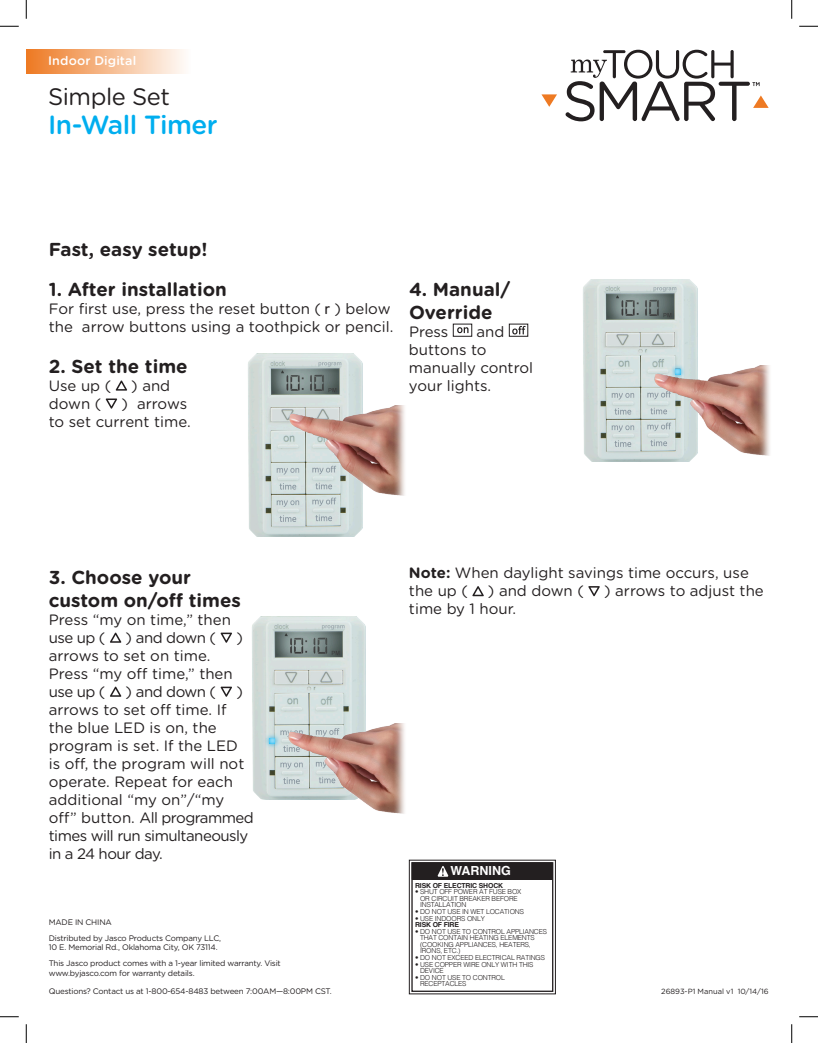
<style>
.page{position:relative;width:818px;height:1043px;background:#fff}
.page>*{position:absolute;margin:0;border:0;box-sizing:border-box;transform-origin:0 0}
.Diagram_Body{font:500 26.25px "Gotham Rounded";letter-spacing:-.02em;color:#00aeef}
.Diagram_Body-2{font:23.75px "Gotham Rounded";letter-spacing:-.02em;color:#231f20}
.Body_1{font:700 18.75px/22.5px "Gotham Rounded";color:#231f20}
.Body_1-2{font:15px/18px "Gotham Rounded";color:#231f20}
.Body_1-3{font:15px "Gotham Rounded";letter-spacing:-.035em;color:#231f20}
.t1{font:500 15px "GE Inspira";color:#231f20}
.t2{font:500 12.5px "Gotham Rounded";letter-spacing:.01em;color:#fff}
.Italicized{font:700 12.5px "Helvetica";color:#fff}
.t3{font:8px/9.6px "Gotham Rounded";letter-spacing:-.025em;color:#231f20}
.Italicized-2{font:7.5px "Gotham Rounded";color:#231f20}
.Italicized-3{font:300 6.88px/6.5px "Helvetica";letter-spacing:-.02em;color:#231f20}
.Italicized-4{font:700 6.88px "Helvetica";letter-spacing:-.02em;color:#231f20}
.s1{font-weight:700}
</style>
<div class="page">
<svg style="left:116px;top:380px;width:11px;height:10px"></svg>
<svg style="left:106px;top:398px;width:11px;height:11px"></svg>
<svg style="left:110px;top:632px;width:11px;height:10px"></svg>
<svg style="left:221px;top:632px;width:11px;height:11px"></svg>
<svg style="left:110px;top:686px;width:11px;height:10px"></svg>
<svg style="left:221px;top:686px;width:11px;height:11px"></svg>
<div style="left:453px;top:324px;width:19px;height:12px;border:1px solid #231f20"></div>
<svg style="left:457px;top:327px;width:11px;height:6px"></svg>
<svg style="left:512px;top:326px;width:13px;height:8px"></svg>
<svg style="left:472px;top:586px;width:11px;height:10px"></svg>
<svg style="left:588px;top:586px;width:11px;height:10px"></svg>
<img style="left:248px;top:354px;width:114px;height:183px">
<img style="left:252px;top:616px;width:114px;height:183px">
<svg style="left:265px;top:733px;width:15px;height:15px"></svg>
<div style="left:268px;top:737px;width:9px;height:8px;background:#fff;opacity:.75"></div>
<img style="left:289px;top:724px;width:116px;height:90px">
<img style="left:583px;top:279px;width:114px;height:183px">
<svg style="left:669px;top:364px;width:16px;height:1px"></svg>
<img style="left:654px;top:365px;width:116px;height:91px">
<svg style="left:541px;top:94px;width:16px;height:13px"></svg>
<svg style="left:565px;top:50px;width:203px;height:71px"></svg>
<div style="left:26px;top:49px;width:164px;height:25px;background:linear-gradient(to right,#ee7922,#fefcfa)"></div>
<div style="left:412px;top:863px;width:140px;height:16px;background:#231f20"></div>
<div style="left:411px;top:862px;width:142px;height:129px;border:1px solid #231f20"></div>
<svg style="left:437px;top:866px;width:11px;height:10px"></svg>
<img style="left:289px;top:405px;width:116px;height:90px">
<svg style="left:0;top:25px;width:19px;height:2px"></svg>
<svg style="left:799px;top:25px;width:19px;height:2px"></svg>
<svg style="left:0;top:1016px;width:19px;height:1px"></svg>
<svg style="left:799px;top:1016px;width:19px;height:1px"></svg>
<svg style="left:25px;top:0;width:2px;height:19px"></svg>
<svg style="left:25px;top:1024px;width:2px;height:18px"></svg>
<svg style="left:791px;top:0;width:1px;height:19px"></svg>
<svg style="left:791px;top:1024px;width:1px;height:18px"></svg>
<p class="t2" style="left:48px;top:52px;width:90px">Indoor Digital</p>
<p class="Diagram_Body-2" style="left:48px;top:80px;width:123px">Simple Set</p>
<p class="Diagram_Body" style="left:48px;top:106px;width:171px">In-Wall Timer</p>
<p class="Body_1" style="left:49px;top:237px;width:160px">Fast, easy setup!</p>
<p class="Body_1" style="left:49px;top:277px;width:179px">1. After installation</p>
<p class="Body_1-2" style="left:49px;top:299px;width:346px">For first use, press the reset button ( ) below the arrow buttons using a toothpick or pencil.</p>
<p class="Body_1" style="left:49px;top:354px;width:140px">2. Set the time</p>
<p class="Body_1-2" style="left:49px;top:375px;width:64px">Use up (</p>
<p class="Body_1-2" style="left:131px;top:375px;width:40px">) and</p>
<p class="Body_1-2" style="left:49px;top:393px;width:54px">down (</p>
<p class="Body_1-2" style="left:122px;top:393px;width:67px">) arrows</p>
<p class="Body_1-2" style="left:49px;top:411px;width:143px">to set current time.</p>
<p class="t1" style="left:324px;top:300px;width:7px">r</p>
<p class="Body_1" style="left:409px;top:277px;width:103px">4. Manual/<br>Override</p>
<p class="Body_1-2" style="left:409px;top:321px;width:41px">Press</p>
<p class="Body_1-2" style="left:409px;top:321px;width:126px;text-indent:68px">and buttons to manually control</p>
<p class="Body_1-2" style="left:409px;top:375px;width:84px">your lights.</p>
<p class="Body_1" style="left:49px;top:565px;width:194px">3. Choose your custom on/off times</p>
<p class="Body_1-2" style="left:49px;top:609px;width:184px">Press “my on time,” then</p>
<p class="Body_1-2" style="left:49px;top:627px;width:58px">use up (</p>
<p class="Body_1-2" style="left:125px;top:627px;width:92px">) and down (</p>
<p class="Body_1-2" style="left:236px;top:627px;width:8px">)</p>
<p class="Body_1-2" style="left:49px;top:645px;width:163px">arrows to set on time.</p>
<p class="Body_1-2" style="left:49px;top:663px;width:185px">Press “my off time,” then</p>
<p class="Body_1-2" style="left:49px;top:681px;width:58px">use up (</p>
<p class="Body_1-2" style="left:125px;top:681px;width:92px">) and down (</p>
<p class="Body_1-2" style="left:236px;top:681px;width:8px">)</p>
<p class="Body_1-2" style="left:49px;top:699px;width:179px">arrows to set off time. If</p>
<p class="Body_1-2" style="left:49px;top:717px;width:207px">the blue LED is on, the program is set. If the LED<br>is off, the program will not operate. Repeat for each additional “my on”/“my off” button. All programmed times will run simultaneously</p>
<p class="Body_1-3" style="left:49px;top:843px;width:115px">in a 24 hour day.</p>
<p class="Body_1-2" style="left:409px;top:563px;width:341px"><span class="s1">Note:</span> When daylight savings time occurs, use the up (</p>
<p class="Body_1-2" style="left:488px;top:581px;width:97px">) and down (</p>
<p class="Body_1-2" style="left:604px;top:581px;width:161px">) arrows to adjust the</p>
<p class="Body_1-2" style="left:409px;top:599px;width:109px">time by 1 hour.</p>
<p class="Italicized" style="left:450px;top:861px;width:62px">WARNING</p>
<p class="Italicized-4" style="left:415px;top:879px;width:90px">RISK OF ELECTRIC SHOCK</p>
<p class="Italicized-3" style="left:420px;top:888px;width:103px;text-indent:-5px">• SHUT OFF POWER AT FUSE BOX<br>OR CIRCUIT BREAKER BEFORE<br>INSTALLATION</p>
<p class="Italicized-3" style="left:415px;top:907px;width:110px">• DO NOT USE IN WET LOCATIONS</p>
<p class="Italicized-3" style="left:415px;top:914px;width:71px">• USE INDOORS ONLY</p>
<p class="Italicized-4" style="left:415px;top:919px;width:45px">RISK OF FIRE</p>
<p class="Italicized-3" style="left:420px;top:927px;width:128px;text-indent:-5px">• DO NOT USE TO CONTROL APPLIANCES<br>THAT CONTAIN HEATING ELEMENTS (COOKING APPLIANCES, HEATERS,<br>IRONS, ETC.)</p>
<p class="Italicized-3" style="left:415px;top:953px;width:131px">• DO NOT EXCEED ELECTRICAL RATINGS</p>
<p class="Italicized-3" style="left:420px;top:960px;width:115px;text-indent:-5px">• USE COPPER WIRE ONLY WITH THIS<br>DEVICE</p>
<p class="Italicized-3" style="left:420px;top:973px;width:86px;text-indent:-5px">• DO NOT USE TO CONTROL<br>RECEPTACLES</p>
<p class="t3" style="left:49px;top:916px;width:64px">MADE IN CHINA</p>
<p class="t3" style="left:49px;top:932px;width:174px">Distributed by Jasco Products Company LLC,<br>10 E. Memorial Rd., Oklahoma City, OK 73114.</p>
<p class="t3" style="left:49px;top:957px;width:233px">This Jasco product comes with a 1-year limited warranty. Visit www.byjasco.com for warranty details.</p>
<p class="t3" style="left:49px;top:985px;width:284px">Questions? Contact us at 1-800-654-8483 between 7:00AM—8:00PM CST.</p>
<p class="Italicized-2" style="left:661px;top:986px;width:109px">26893-P1 Manual v1 10/14/16</p>
</div>
